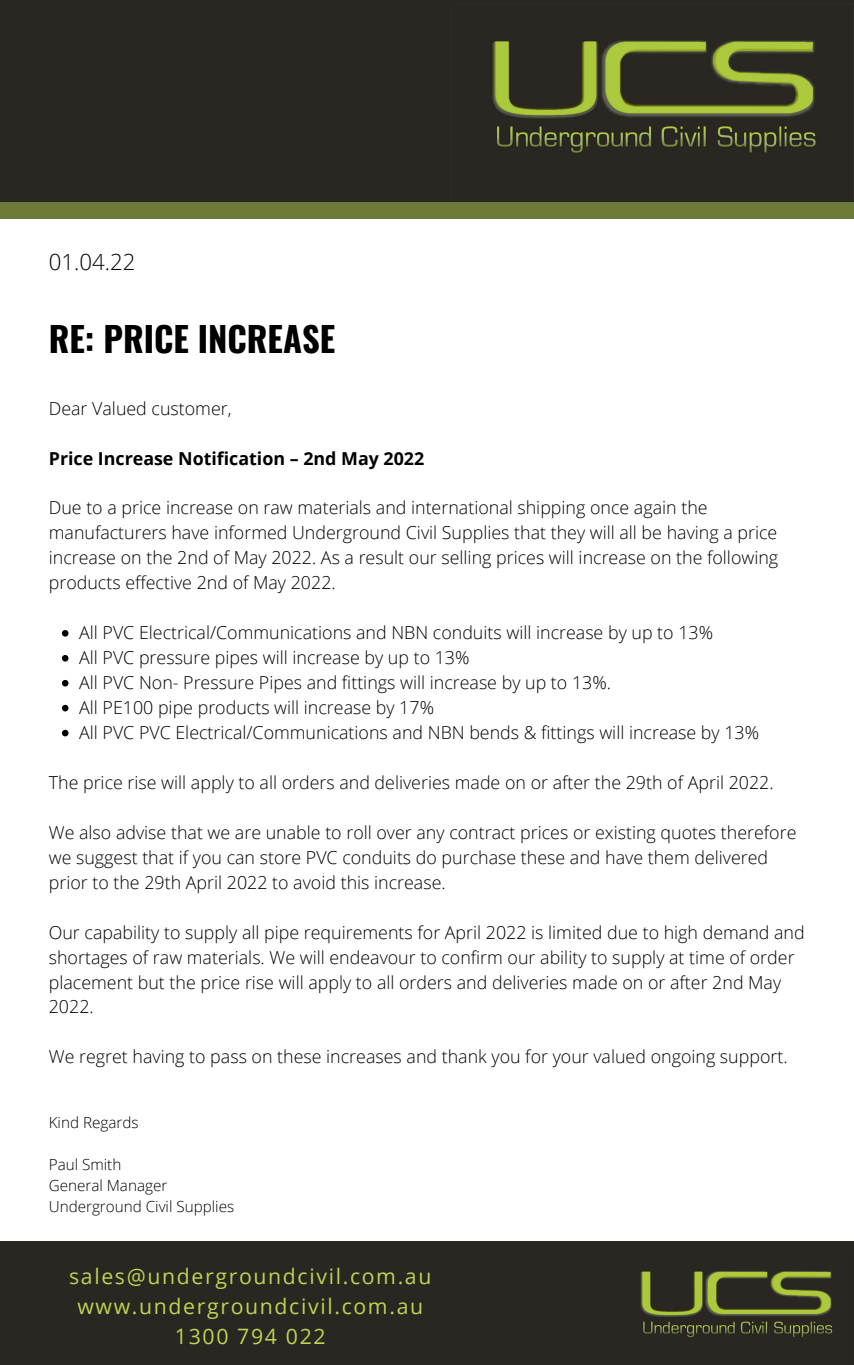
<style>
.page{position:relative;width:854px;height:1365px;background:#fff}
.page>*{position:absolute;margin:0;border:0;box-sizing:border-box;transform-origin:0 0}
.t1{font:700 34.48px "Oswald";color:#000}
.t2{font:300 22.22px "Open Sans";color:#000}
.t3{font:21.26px "Open Sans";letter-spacing:.08em;color:#bed452}
.t4{font:300 17.85px/24.9px "Open Sans";color:#000}
.t5{font:700 17.85px "Open Sans";color:#000}
.t6{font:300 15.22px "Open Sans";color:#000}
</style>
<div class="page">
<div style="left:0;top:1241px;width:853px;height:123px;background:#2a2622"></div>
<div style="left:0;top:0;width:853px;height:219px;background:#6c7a37"></div>
<div style="left:0;top:0;width:853px;height:202px;background:#2a2622"></div>
<img style="left:492px;top:40px;width:324px;height:113px">
<img style="left:640px;top:1271px;width:193px;height:66px">
<svg style="left:62px;top:630px;width:6px;height:6px"></svg>
<svg style="left:62px;top:655px;width:6px;height:6px"></svg>
<svg style="left:62px;top:680px;width:6px;height:6px"></svg>
<svg style="left:62px;top:705px;width:6px;height:6px"></svg>
<svg style="left:62px;top:729px;width:6px;height:7px"></svg>
<p class="t2" style="left:49px;top:246px;width:88px">01.04.22</p>
<p class="t1" style="left:49px;top:312px;width:288px">RE: PRICE INCREASE</p>
<p class="t4" style="left:49px;top:395px;width:184px">Dear Valued customer,</p>
<p class="t5" style="left:49px;top:445px;width:377px">Price Increase Notification – 2nd May 2022</p>
<p class="t4" style="left:49px;top:495px;width:730px">Due to a price increase on raw materials and international shipping once again the manufacturers have informed Underground Civil Supplies that they will all be having a price increase on the 2nd of May 2022. As a result our selling prices will increase on the following products effective 2nd of May 2022.</p>
<p class="t4" style="left:79px;top:620px;width:635px">All PVC Electrical/Communications and NBN conduits will increase by up to 13%</p>
<p class="t4" style="left:79px;top:644px;width:391px">All PVC pressure pipes will increase by up to 13%</p>
<p class="t4" style="left:79px;top:669px;width:533px">All PVC Non- Pressure Pipes and fittings will increase by up to 13%.</p>
<p class="t4" style="left:79px;top:694px;width:356px">All PE100 pipe products will increase by 17%</p>
<p class="t4" style="left:79px;top:719px;width:681px">All PVC PVC Electrical/Communications and NBN bends &amp; fittings will increase by 13%</p>
<p class="t4" style="left:49px;top:769px;width:726px">The price rise will apply to all orders and deliveries made on or after the 29th of April 2022.</p>
<p class="t4" style="left:49px;top:819px;width:748px">We also advise that we are unable to roll over any contract prices or existing quotes therefore we suggest that if you can store PVC conduits do purchase these and have them delivered prior to the 29th April 2022 to avoid this increase.</p>
<p class="t4" style="left:49px;top:919px;width:757px">Our capability to supply all pipe requirements for April 2022 is limited due to high demand and shortages of raw materials. We will endeavour to confirm our ability to supply at time of order placement but the price rise will apply to all orders and deliveries made on or after 2nd May 2022.</p>
<p class="t4" style="left:49px;top:1043px;width:740px">We regret having to pass on these increases and thank you for your valued ongoing support.</p>
<p class="t6" style="left:49px;top:1111px;width:91px">Kind Regards</p>
<p class="t6" style="left:49px;top:1153px;width:74px">Paul Smith</p>
<p class="t6" style="left:49px;top:1174px;width:120px">General Manager</p>
<p class="t6" style="left:49px;top:1195px;width:187px">Underground Civil Supplies</p>
<p class="t3" style="left:69px;top:1261px;width:363px">sales@undergroundcivil.com.au</p>
<p class="t3" style="left:77px;top:1291px;width:347px">www.undergroundcivil.com.au</p>
<p class="t3" style="left:175px;top:1321px;width:152px">1300 794 022</p>
</div>
